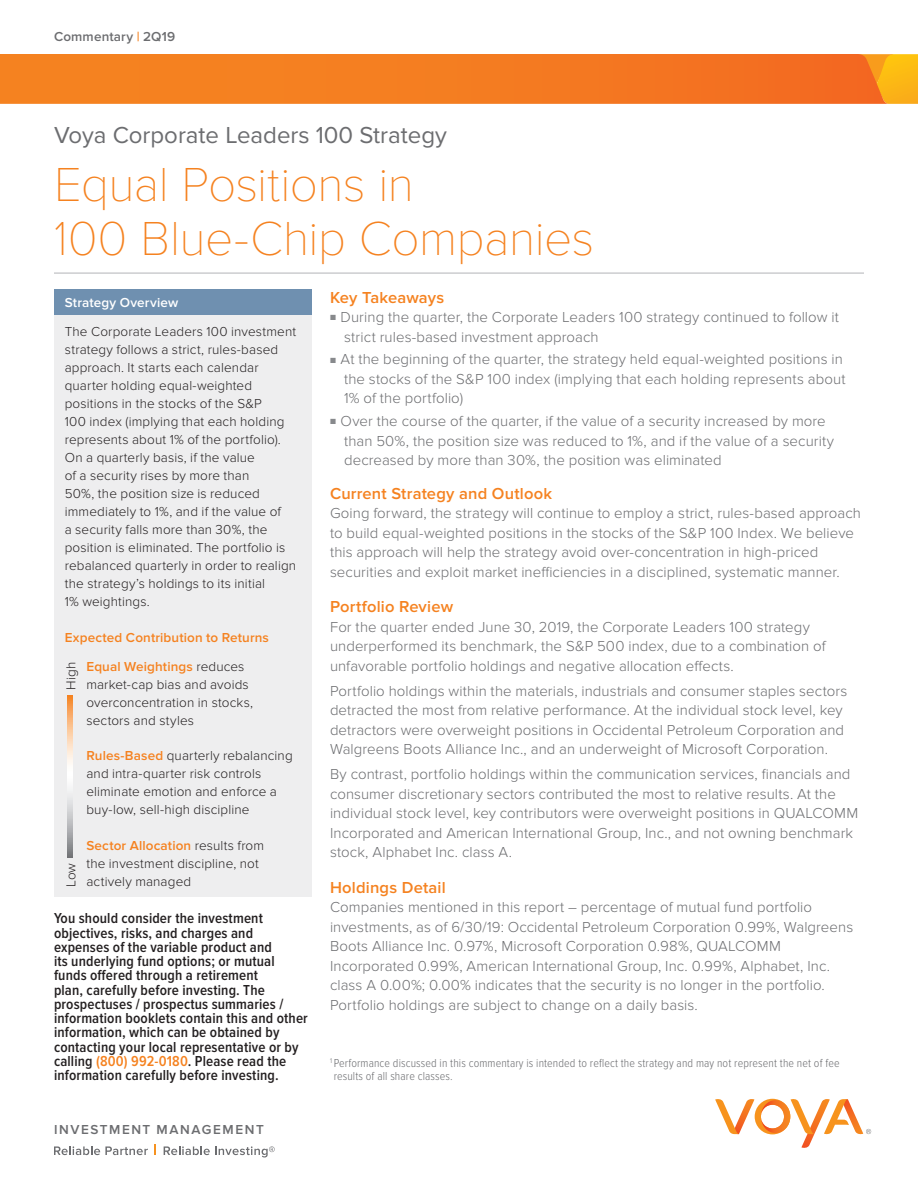
<style>
.page{position:relative;width:918px;height:1188px;background:#fff}
.page>*{position:absolute;margin:0;border:0;box-sizing:border-box;transform-origin:0 0}
.t1{font:100 49.5px/54px "Proxima Nova T";letter-spacing:-.01em;color:#f58220}
.t2{font:24px "Proxima Nova";color:#6c6d70}
.t3{font:600 16.5px "Proxima Nova";letter-spacing:.01em;color:#f58220}
.t4{font:300 15px/19.5px "Proxima Nova";letter-spacing:.005em;color:#6c6d70}
.t5{font:600 15px/14.2px "Proxima Nova Cond";letter-spacing:.01em;color:#231f20}
.t6{font:300 13.5px/18px "Proxima Nova";letter-spacing:.01em;color:#231f20}
.t7{font:600 13.5px/28.8px "Proxima Nova";letter-spacing:.01em;color:#f58220;text-align:center}
.t8{font:600 13.5px "Proxima Nova";letter-spacing:.105em;color:#6c6d70}
.t9{font:600 13.5px "Proxima Nova";letter-spacing:.01em;color:#fff}
.t10{font:600 13.5px "Proxima Nova";letter-spacing:.01em;color:#6c6d70}
.t11{font:300 12px/13.5px "Proxima Nova Cond";letter-spacing:.01em;color:#6c6d70}
.t12{font:12px "Proxima Nova Cond";letter-spacing:.025em;color:#231f20}
.s1{color:#f58220}
.s2{font-weight:300;color:#231f20}
.s3{font-weight:600;color:#f58220}
.s4{font-family:"Proxima Nova Cond";font-weight:600;font-size:9px;color:#87898c}
</style>
<div class="page">
<svg style="left:715px;top:1098px;width:156px;height:50px"></svg>
<svg style="left:54px;top:1146px;width:94px;height:9px"></svg>
<svg style="left:164px;top:1146px;width:111px;height:11px"></svg>
<svg style="left:888px;top:54px;width:30px;height:50px"></svg>
<svg style="left:0;top:54px;width:888px;height:50px;background:#f47b21"></svg>
<hr style="left:54px;top:273px;width:810px;height:1px;background:#b2b3b7">
<div style="left:54px;top:290px;width:258px;height:25px;background:#6f90b0"></div>
<div style="left:54px;top:315px;width:258px;height:582px;background:#eeeeef"></div>
<svg style="left:68px;top:695px;width:5px;height:162px"></svg>
<p class="t10" style="left:54px;top:29px;width:123px">Commentary <span class="s1">|</span> 2Q19</p>
<h2 class="t2" style="left:54px;top:122px;width:394px">Voya Corporate Leaders 100 Strategy</h2>
<h1 class="t1" style="left:54px;top:158px;width:542px">Equal Positions in<br>100 Blue-Chip Companies</h1>
<p class="t9" style="left:65px;top:295px;width:115px">Strategy Overview</p>
<p class="t6" style="left:65px;top:323px;width:233px">The Corporate Leaders 100 investment strategy follows a strict, rules-based approach. It starts each calendar quarter holding equal-weighted positions in the stocks of the S&amp;P<br>100 index (implying that each holding represents about 1% of the portfolio).<br>On a quarterly basis, if the value<br>of a security rises by more than<br>50%, the position size is reduced immediately to 1%, and if the value of<br>a security falls more than 30%, the position is eliminated. The portfolio is rebalanced quarterly in order to realign the strategy’s holdings to its initial<br>1% weightings.</p>
<p class="t7" style="left:65px;top:623px;width:206px">Expected Contribution to Returns<br>Equal Weightings <span class="s2">reduces</span></p>
<p class="t6" style="left:86px;top:675px;width:168px">market-cap bias and avoids overconcentration in stocks, sectors and styles</p>
<p class="t6" style="left:86px;top:747px;width:208px"><span class="s3">Rules-Based</span> quarterly rebalancing and intra-quarter risk controls eliminate emotion and enforce a buy-low, sell-high discipline</p>
<p class="t6" style="left:86px;top:836px;width:179px"><span class="s3">Sector Allocation</span> results from the investment discipline, not actively managed</p>
<p class="t6" style="left:62px;top:690px;width:29px;rotate:-90deg">High</p>
<p class="t6" style="left:62px;top:887px;width:26px;rotate:-90deg">Low</p>
<p class="t5" style="left:54px;top:912px;width:255px">You should consider the investment objectives, risks, and charges and expenses of the variable product and<br>its underlying fund options; or mutual funds offered through a retirement<br>plan, carefully before investing. The prospectuses / prospectus summaries / information booklets contain this and other information, which can be obtained by contacting your local representative or by calling <span class="s1">(800) 992-0180</span>. Please read the information carefully before investing.</p>
<p class="t12" style="left:53px;top:1062px;width:263px">Not FDIC Insured | May Lose Value | No Bank Guarantee</p>
<p class="t3" style="left:330px;top:288px;width:116px">Key Takeaways</p>
<p class="t4" style="left:344px;top:308px;width:497px;text-indent:-14px"><span class="s4">■</span> During the quarter, the Corporate Leaders 100 strategy continued to follow it strict rules-based investment approach</p>
<p class="t4" style="left:344px;top:350px;width:503px;text-indent:-14px"><span class="s4">■</span> At the beginning of the quarter, the strategy held equal-weighted positions in the stocks of the S&amp;P 100 index (implying that each holding represents about<br>1% of the portfolio)</p>
<p class="t4" style="left:344px;top:412px;width:492px;text-indent:-14px"><span class="s4">■</span> Over the course of the quarter, if the value of a security increased by more than 50%, the position size was reduced to 1%, and if the value of a security decreased by more than 30%, the position was eliminated</p>
<p class="t3" style="left:330px;top:484px;width:224px">Current Strategy and Outlook</p>
<p class="t4" style="left:330px;top:504px;width:532px">Going forward, the strategy will continue to employ a strict, rules-based approach to build equal-weighted positions in the stocks of the S&amp;P 100 Index. We believe this approach will help the strategy avoid over-concentration in high-priced securities and exploit market inefficiencies in a disciplined, systematic manner.</p>
<p class="t3" style="left:330px;top:597px;width:125px">Portfolio Review</p>
<p class="t4" style="left:330px;top:617px;width:497px">For the quarter ended June 30, 2019, the Corporate Leaders 100 strategy underperformed its benchmark, the S&amp;P 500 index, due to a combination of unfavorable portfolio holdings and negative allocation effects.</p>
<p class="t4" style="left:330px;top:681px;width:519px">Portfolio holdings within the materials, industrials and consumer staples sectors detracted the most from relative performance. At the individual stock level, key detractors were overweight positions in Occidental Petroleum Corporation and Walgreens Boots Alliance Inc., and an underweight of Microsoft Corporation.</p>
<p class="t4" style="left:330px;top:765px;width:530px">By contrast, portfolio holdings within the communication services, financials and consumer discretionary sectors contributed the most to relative results. At the individual stock level, key contributors were overweight positions in QUALCOMM Incorporated and American International Group, Inc., and not owning benchmark stock, Alphabet Inc. class A.</p>
<p class="t3" style="left:330px;top:878px;width:117px">Holdings Detail</p>
<p class="t4" style="left:330px;top:898px;width:525px">Companies mentioned in this report – percentage of mutual fund portfolio investments, as of 6/30/19: Occidental Petroleum Corporation 0.99%, Walgreens Boots Alliance Inc. 0.97%, Microsoft Corporation 0.98%, QUALCOMM Incorporated 0.99%, American International Group, Inc. 0.99%, Alphabet, Inc. class A 0.00%; 0.00% indicates that the security is no longer in the portfolio.<br>Portfolio holdings are subject to change on a daily basis.</p>
<p class="t11" style="left:334px;top:1056px;width:507px;text-indent:-4px"><sup>1</sup> Performance discussed in this commentary is intended to reflect the strategy and may not represent the net of fee results of all share classes.</p>
<p class="t8" style="left:54px;top:1121px;width:211px">INVESTMENT MANAGEMENT</p>
</div>
